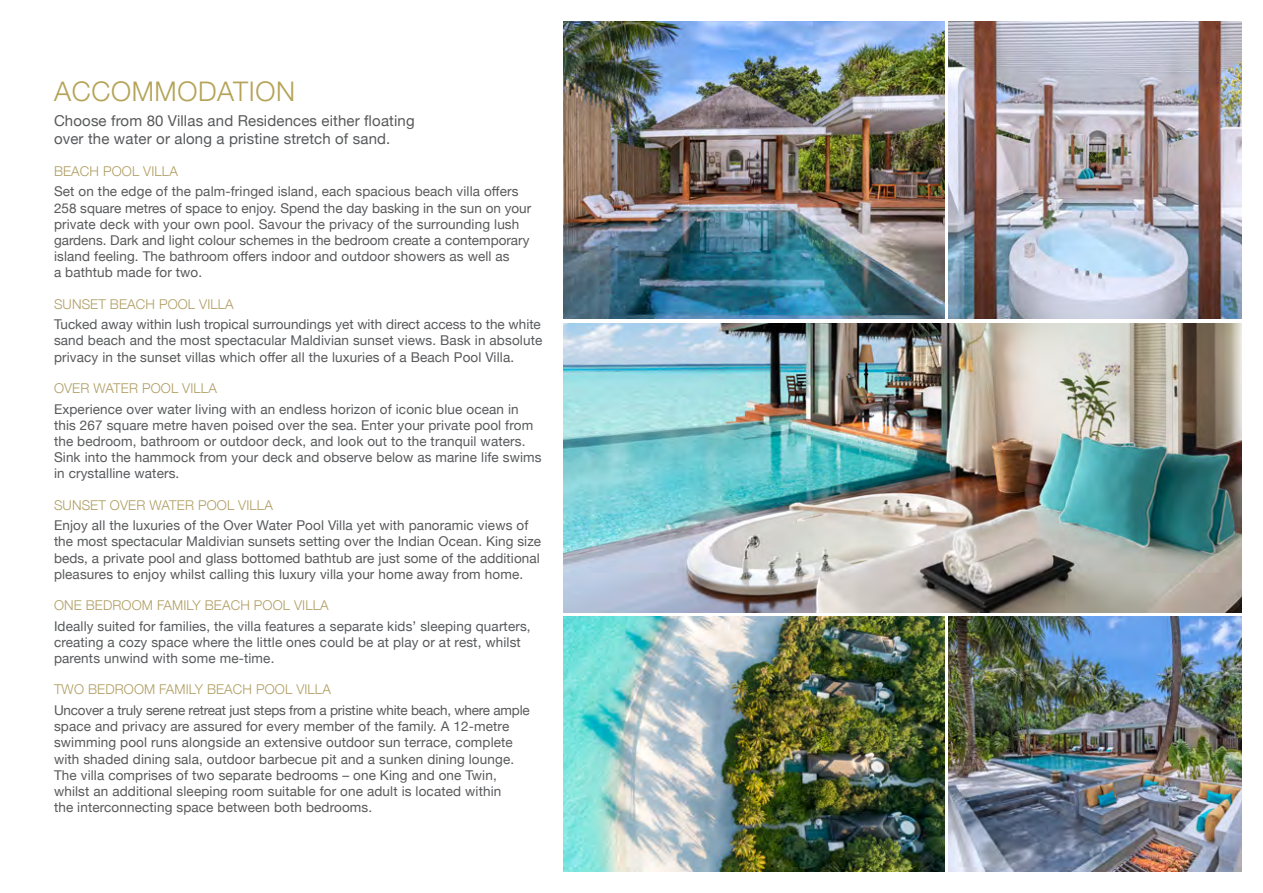
<style>
.page{position:relative;width:1263px;height:893px;background:#fff}
.page>*{position:absolute;margin:0;border:0;box-sizing:border-box;transform-origin:0 0}
.t1{font:300 27px "Helvetica Neue";letter-spacing:.025em;color:#b4a358}
.t2{font:15px/18px "Helvetica Neue";letter-spacing:.01em;color:#58595b}
.t3{font:13.5px/16.2px "Helvetica Neue";letter-spacing:.01em;color:#58595b}
.t4{font:300 13.5px "Helvetica Neue";letter-spacing:.01em;color:#b09e63}
</style>
<div class="page">
<img style="left:948px;top:617px;width:294px;height:255px">
<img style="left:563px;top:21px;width:381px;height:298px">
<img style="left:563px;top:323px;width:679px;height:289px">
<img style="left:563px;top:617px;width:381px;height:255px">
<img style="left:948px;top:21px;width:294px;height:298px">
<h1 class="t1" style="left:54px;top:70px;width:243px">ACCOMMODATION</h1>
<p class="t2" style="left:54px;top:113px;width:362px">Choose from 80 Villas and Residences either floating over the water or along a pristine stretch of sand.</p>
<p class="t4" style="left:54px;top:160px;width:125px">BEACH POOL VILLA</p>
<p class="t3" style="left:54px;top:184px;width:479px">Set on the edge of the palm-fringed island, each spacious beach villa offers 258 square metres of space to enjoy. Spend the day basking in the sun on your private deck with your own pool. Savour the privacy of the surrounding lush gardens. Dark and light colour schemes in the bedroom create a contemporary island feeling. The bathroom offers indoor and outdoor showers as well as<br>a bathtub made for two.</p>
<p class="t4" style="left:54px;top:293px;width:181px">SUNSET BEACH POOL VILLA</p>
<p class="t3" style="left:54px;top:317px;width:490px;text-align:justify">Tucked away within lush tropical surroundings yet with direct access to the white sand beach and the most spectacular Maldivian sunset views. Bask in absolute privacy in the sunset villas which offer all the luxuries of a Beach Pool Villa.</p>
<p class="t4" style="left:54px;top:377px;width:164px">OVER WATER POOL VILLA</p>
<p class="t3" style="left:54px;top:401px;width:489px">Experience over water living with an endless horizon of iconic blue ocean in this 267 square metre haven poised over the sea. Enter your private pool from the bedroom, bathroom or outdoor deck, and look out to the tranquil waters.<br>Sink into the hammock from your deck and observe below as marine life swims in crystalline waters.</p>
<p class="t4" style="left:54px;top:494px;width:220px">SUNSET OVER WATER POOL VILLA</p>
<p class="t3" style="left:54px;top:518px;width:489px">Enjoy all the luxuries of the Over Water Pool Villa yet with panoramic views of the most spectacular Maldivian sunsets setting over the Indian Ocean. King size beds, a private pool and glass bottomed bathtub are just some of the additional pleasures to enjoy whilst calling this luxury villa your home away from home.</p>
<p class="t4" style="left:54px;top:594px;width:276px">ONE BEDROOM FAMILY BEACH POOL VILLA</p>
<p class="t3" style="left:54px;top:619px;width:478px">Ideally suited for families, the villa features a separate kids’ sleeping quarters, creating a cozy space where the little ones could be at play or at rest, whilst parents unwind with some me-time.</p>
<p class="t4" style="left:54px;top:679px;width:278px">TWO BEDROOM FAMILY BEACH POOL VILLA</p>
<p class="t3" style="left:54px;top:703px;width:477px">Uncover a truly serene retreat just steps from a pristine white beach, where ample space and privacy are assured for every member of the family. A 12-metre swimming pool runs alongside an extensive outdoor sun terrace, complete with shaded dining sala, outdoor barbecue pit and a sunken dining lounge.<br>The villa comprises of two separate bedrooms – one King and one Twin, whilst an additional sleeping room suitable for one adult is located within<br>the interconnecting space between both bedrooms.</p>
</div>
